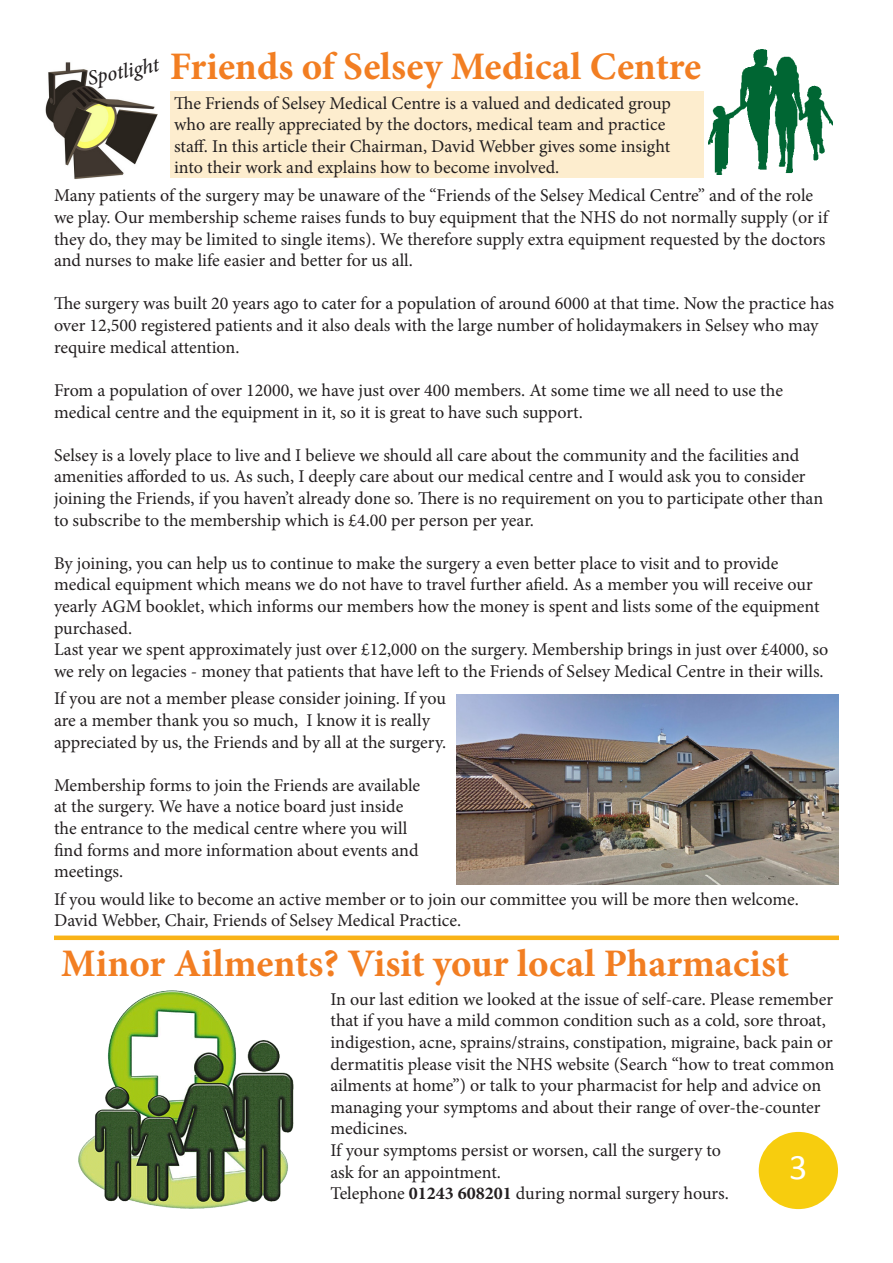
<style>
.page{position:relative;width:893px;height:1263px;background:#fff}
.page>*{position:absolute;margin:0;border:0;box-sizing:border-box;transform-origin:0 0}
.t1{font:700 39px "Minion Pro";color:#f27e22}
.t2{font:36px "Calibri";color:#fff}
.t3{font:italic 500 21px "Minion Pro";color:#231f20}
.t4{font:18px/21.6px "Minion Pro";letter-spacing:-.005em;color:#231f20}
.s1{font-weight:700}
</style>
<div class="page">
<div style="left:759px;top:1132px;width:79px;height:77px;background:#f7cd0e;border-radius:50%"></div>
<img style="left:708px;top:49px;width:125px;height:125px">
<div style="left:54px;top:935px;width:785px;height:5px;background:#f9b317"></div>
<div style="left:170px;top:91px;width:533px;height:87px;background:#fdedce"></div>
<img style="left:457px;top:694px;width:382px;height:190px">
<img style="left:79px;top:990px;width:214px;height:219px">
<img style="left:45px;top:62px;width:112px;height:118px">
<p class="t3" style="left:85px;top:64px;width:74px;rotate:-11deg">Spotlight</p>
<p class="t1" style="left:170px;top:39px;width:533px">Friends of Selsey Medical Centre</p>
<p class="t4" style="left:174px;top:92px;width:498px">The Friends of Selsey Medical Centre is a valued and dedicated group who are really appreciated by the doctors, medical team and practice staff. In this article their Chairman, David Webber gives some insight into their work and explains how to become involved.</p>
<p class="t4" style="left:54px;top:185px;width:775px">Many patients of the surgery may be unaware of the “Friends of the Selsey Medical Centre” and of the role we play. Our membership scheme raises funds to buy equipment that the NHS do not normally supply (or if they do, they may be limited to single items). We therefore supply extra equipment requested by the doctors and nurses to make life easier and better for us all.</p>
<p class="t4" style="left:54px;top:293px;width:782px">The surgery was built 20 years ago to cater for a population of around 6000 at that time. Now the practice has over 12,500 registered patients and it also deals with the large number of holidaymakers in Selsey who may require medical attention.</p>
<p class="t4" style="left:54px;top:379px;width:731px">From a population of over 12000, we have just over 400 members. At some time we all need to use the medical centre and the equipment in it, so it is great to have such support.</p>
<p class="t4" style="left:54px;top:444px;width:771px">Selsey is a lovely place to live and I believe we should all care about the community and the facilities and amenities afforded to us. As such, I deeply care about our medical centre and I would ask you to consider joining the Friends, if you haven’t already done so. There is no requirement on you to participate other than to subscribe to the membership which is £4.00 per person per year.</p>
<p class="t4" style="left:54px;top:552px;width:767px">By joining, you can help us to continue to make the surgery a even better place to visit and to provide medical equipment which means we do not have to travel further afield. As a member you will receive our yearly AGM booklet, which informs our members how the money is spent and lists some of the equipment purchased.</p>
<p class="t4" style="left:54px;top:639px;width:776px">Last year we spent approximately just over £12,000 on the surgery. Membership brings in just over £4000, so we rely on legacies - money that patients that have left to the Friends of Selsey Medical Centre in their wills.</p>
<p class="t4" style="left:54px;top:688px;width:394px">If you are not a member please consider joining. If you are a member thank you so much, I know it is really appreciated by us, the Friends and by all at the surgery.</p>
<p class="t4" style="left:54px;top:774px;width:368px">Membership forms to join the Friends are available at the surgery. We have a notice board just inside the entrance to the medical centre where you will find forms and more information about events and meetings.</p>
<p class="t4" style="left:54px;top:888px;width:746px">If you would like to become an active member or to join our committee you will be more then welcome.</p>
<p class="t4" style="left:54px;top:910px;width:409px">David Webber, Chair, Friends of Selsey Medical Practice.</p>
<p class="t1" style="left:61px;top:936px;width:729px">Minor Ailments? Visit your local Pharmacist</p>
<p class="t4" style="left:330px;top:988px;width:505px">In our last edition we looked at the issue of self-care. Please remember that if you have a mild common condition such as a cold, sore throat, indigestion, acne, sprains/strains, constipation, migraine, back pain or dermatitis please visit the NHS website (Search “how to treat common ailments at home”) or talk to your pharmacist for help and advice on managing your symptoms and about their range of over-the-counter medicines.</p>
<p class="t4" style="left:330px;top:1139px;width:392px">If your symptoms persist or worsen, call the surgery to</p>
<p class="t4" style="left:330px;top:1161px;width:172px">ask for an appointment.</p>
<p class="t4" style="left:330px;top:1183px;width:400px">Telephone <span class="s1">01243 608201</span> during normal surgery hours.</p>
<p class="t2" style="left:789px;top:1144px;width:20px">3</p>
</div>
